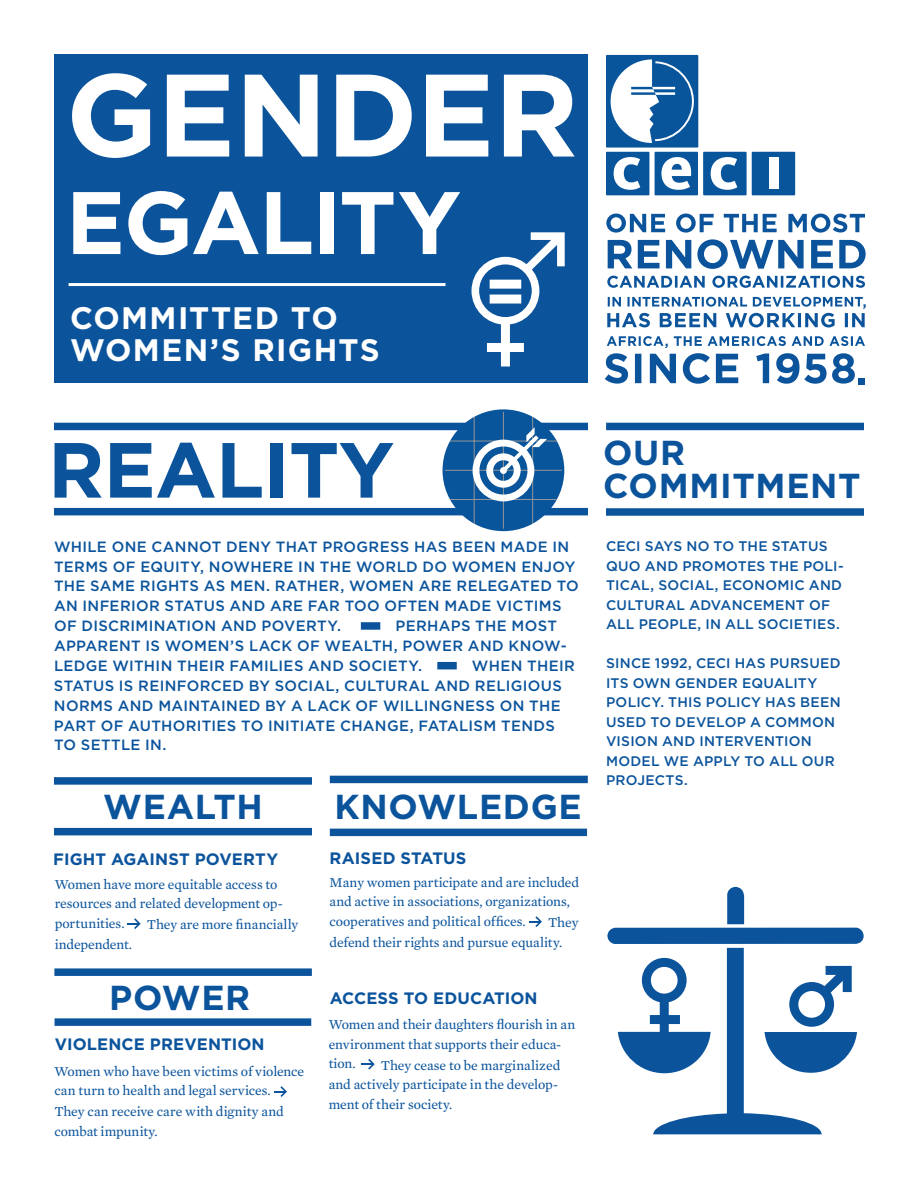
<style>
.page{position:relative;width:918px;height:1188px;background:#fff}
.page>*{position:absolute;margin:0;border:0;box-sizing:border-box;transform-origin:0 0}
.t1{font:700 117px "Gotham";letter-spacing:-.005em;color:#fff}
.t2{font:700 88.5px "Gotham";letter-spacing:-.02em;color:#fff}
.t3{font:700 78px "Gotham";letter-spacing:-.01em;color:#0b549c}
.t4{font:700 34.65px/33px "Gotham";letter-spacing:.02em;color:#0b549c}
.t5{font:700 31.05px "Gotham";letter-spacing:.045em;color:#fff}
.t6{font:700 16.5px "Gotham";letter-spacing:.005em;color:#0b549c}
.t7{font:500 14.85px/20px "Gotham";letter-spacing:.025em;color:#0b549c}
.t8{font:13.8px/19.5px "Mercury Text G2 Roman";letter-spacing:-.005em;color:#0b549c}
.t9{font:500 13.8px/19.5px "Gotham";letter-spacing:.015em;color:#0b549c}
</style>
<div class="page">
<div style="left:54px;top:54px;width:534px;height:329px;background:#0b549c"></div>
<div style="left:361px;top:622px;width:19px;height:8px;background:#0b549c"></div>
<div style="left:437px;top:662px;width:20px;height:7px;background:#0b549c"></div>
<div style="left:54px;top:508px;width:534px;height:7px;background:#0b549c"></div>
<div style="left:54px;top:423px;width:534px;height:7px;background:#0b549c"></div>
<hr style="left:69px;top:283px;width:376px;height:3px;background:#fff">
<div style="left:606px;top:508px;width:258px;height:8px;background:#0b549c"></div>
<div style="left:606px;top:423px;width:258px;height:7px;background:#0b549c"></div>
<svg style="left:445px;top:412px;width:117px;height:117px"></svg>
<svg style="left:607px;top:887px;width:257px;height:247px"></svg>
<div style="left:789px;top:982px;width:45px;height:45px;border:9px solid #0b549c;border-radius:50%"></div>
<div style="left:642px;top:958px;width:45px;height:45px;border:9px solid #0b549c;border-radius:50%"></div>
<div style="left:660px;top:998px;width:9px;height:37px;background:#0b549c"></div>
<div style="left:650px;top:1015px;width:30px;height:9px;background:#0b549c"></div>
<div style="left:472px;top:257px;width:67px;height:68px;border:8px solid #fff;border-radius:50%"></div>
<svg style="left:514px;top:232px;width:51px;height:50px"></svg>
<div style="left:501px;top:322px;width:9px;height:44px;background:#fff"></div>
<div style="left:487px;top:343px;width:37px;height:9px;background:#fff"></div>
<div style="left:490px;top:280px;width:31px;height:9px;background:#fff"></div>
<div style="left:490px;top:295px;width:31px;height:9px;background:#fff"></div>
<div style="left:330px;top:829px;width:257px;height:7px;background:#0b549c"></div>
<svg style="left:529px;top:916px;width:13px;height:11px"></svg>
<svg style="left:361px;top:1059px;width:14px;height:11px"></svg>
<div style="left:330px;top:776px;width:258px;height:7px;background:#0b549c"></div>
<div style="left:55px;top:1018px;width:256px;height:8px;background:#0b549c"></div>
<svg style="left:274px;top:1086px;width:13px;height:11px"></svg>
<div style="left:54px;top:968px;width:258px;height:8px;background:#0b549c"></div>
<div style="left:54px;top:828px;width:258px;height:7px;background:#0b549c"></div>
<div style="left:54px;top:777px;width:258px;height:8px;background:#0b549c"></div>
<svg style="left:127px;top:918px;width:14px;height:11px"></svg>
<svg style="left:606px;top:55px;width:189px;height:140px"></svg>
<div style="left:858px;top:379px;width:7px;height:6px;background:#0b549c"></div>
<svg style="left:605px;top:336px;width:260px;height:48px"></svg>
<svg style="left:607px;top:297px;width:259px;height:30px"></svg>
<svg style="left:607px;top:276px;width:258px;height:12px"></svg>
<svg style="left:608px;top:239px;width:258px;height:30px"></svg>
<svg style="left:606px;top:214px;width:259px;height:19px"></svg>
<h1 class="t1" style="left:66px;top:48px;width:514px">GENDER</h1>
<h2 class="t2" style="left:66px;top:172px;width:397px">EGALITY</h2>
<h3 class="t5" style="left:70px;top:300px;width:129px">COMMITTED</h3>
<h3 class="t5" style="left:291px;top:300px;width:24px">TO</h3>
<h3 class="t5" style="left:70px;top:332px;width:202px">WOMEN’S RIG</h3>
<h3 class="t5" style="left:314px;top:332px;width:67px">HTS</h3>
<h3 class="t3" style="left:48px;top:425px;width:348px">REALITY</h3>
<p class="t7" style="left:54px;top:536px;width:526px">WHILE ONE CANNOT DENY THAT PROGRESS HAS BEEN MADE IN TERMS OF EQUITY, NOWHERE IN THE WORLD DO WOMEN ENJOY THE SAME RIGHTS AS MEN. RATHER, WOMEN ARE RELEGATED TO AN INFERIOR STATUS AND ARE FAR TOO OFTEN MADE VICTIMS OF DISCRIMINATION AND POVERTY.</p>
<p class="t7" style="left:54px;top:616px;width:514px;text-indent:341px">PERHAPS THE MOST<br>APPARENT IS WOMEN’S LACK OF WEALTH, POWER AND KNOW-<br>LEDGE WITHIN THEIR FAMILIES AND SOCIETY.</p>
<p class="t7" style="left:54px;top:655px;width:523px;text-indent:418px">WHEN THEIR STATUS IS REINFORCED BY SOCIAL, CULTURAL AND RELIGIOUS NORMS AND MAINTAINED BY A LACK OF WILLINGNESS ON THE PART OF AUTHORITIES TO INITIATE CHANGE, FATALISM TENDS TO SETTLE IN.</p>
<h3 class="t4" style="left:103px;top:789px;width:155px">WEALTH</h3>
<h3 class="t4" style="left:335px;top:789px;width:249px">KNOWLEDGE</h3>
<p class="t6" style="left:53px;top:850px;width:70px">FIGHT AGAI</p>
<p class="t6" style="left:155px;top:850px;width:53px">NST POVERTY</p>
<p class="t6" style="left:330px;top:849px;width:94px">RAISED STATU</p>
<p class="t6" style="left:456px;top:849px;width:12px">S</p>
<p class="t8" style="left:55px;top:874px;width:230px">Women have more equitable access to resources and related development op&shy;portunities.</p>
<p class="t8" style="left:147px;top:915px;width:153px">They are more financially</p>
<p class="t8" style="left:55px;top:934px;width:79px">independent.</p>
<p class="t8" style="left:330px;top:872px;width:251px">Many women participate and are included and active in associations, organizations, cooperatives and political offices.</p>
<p class="t8" style="left:330px;top:913px;width:251px;text-indent:219px">They defend their rights and pursue equality.</p>
<h3 class="t4" style="left:109px;top:981px;width:143px">POWER</h3>
<p class="t6" style="left:330px;top:989px;width:116px">ACCESS TO EDU</p>
<p class="t6" style="left:470px;top:989px;width:24px">CATIO</p>
<p class="t6" style="left:525px;top:989px;width:15px">N</p>
<p class="t6" style="left:55px;top:1035px;width:24px">VIOLE</p>
<p class="t6" style="left:108px;top:1035px;width:54px">NCE PREVE</p>
<p class="t6" style="left:208px;top:1035px;width:24px">NTIO</p>
<p class="t6" style="left:252px;top:1035px;width:15px">N</p>
<p class="t8" style="left:54px;top:1062px;width:251px">Women who have been victims of violence can turn to health and legal services.</p>
<p class="t8" style="left:54px;top:1102px;width:231px">They can receive care with dignity and combat impunity.</p>
<p class="t8" style="left:329px;top:1015px;width:248px">Women and their daughters flourish in an environment that supports their educa&shy;tion.</p>
<p class="t8" style="left:329px;top:1055px;width:233px;text-indent:52px">They cease to be marginalized and actively participate in the develop&shy;ment of their society.</p>
<h3 class="t4" style="left:603px;top:435px;width:257px">OUR<br>COMMITMENT</h3>
<p class="t9" style="left:606px;top:536px;width:239px;text-indent:39px">SAYS NO TO THE STATUS<br>QUO AND PROMOTES THE POLI-<br>TICAL, SOCIAL, ECONOMIC AND<br>CULTURAL ADVANCEMENT OF<br>ALL PEOPLE, IN ALL SOCIETIES.</p>
<p class="t9" style="left:606px;top:653px;width:100px">SINCE 1992, CECI</p>
<p class="t9" style="left:606px;top:536px;width:10px">CECI</p>
<p class="t9" style="left:606px;top:653px;width:236px;text-indent:129px">HAS PURSUED<br>ITS OWN GENDER EQUALITY<br>POLICY. THIS POLICY HAS BEEN<br>USED TO DEVELOP A COMMON<br>VISION AND INTERVENTION<br>MODEL WE APPLY TO ALL OUR<br>PROJECTS.</p>
</div>
